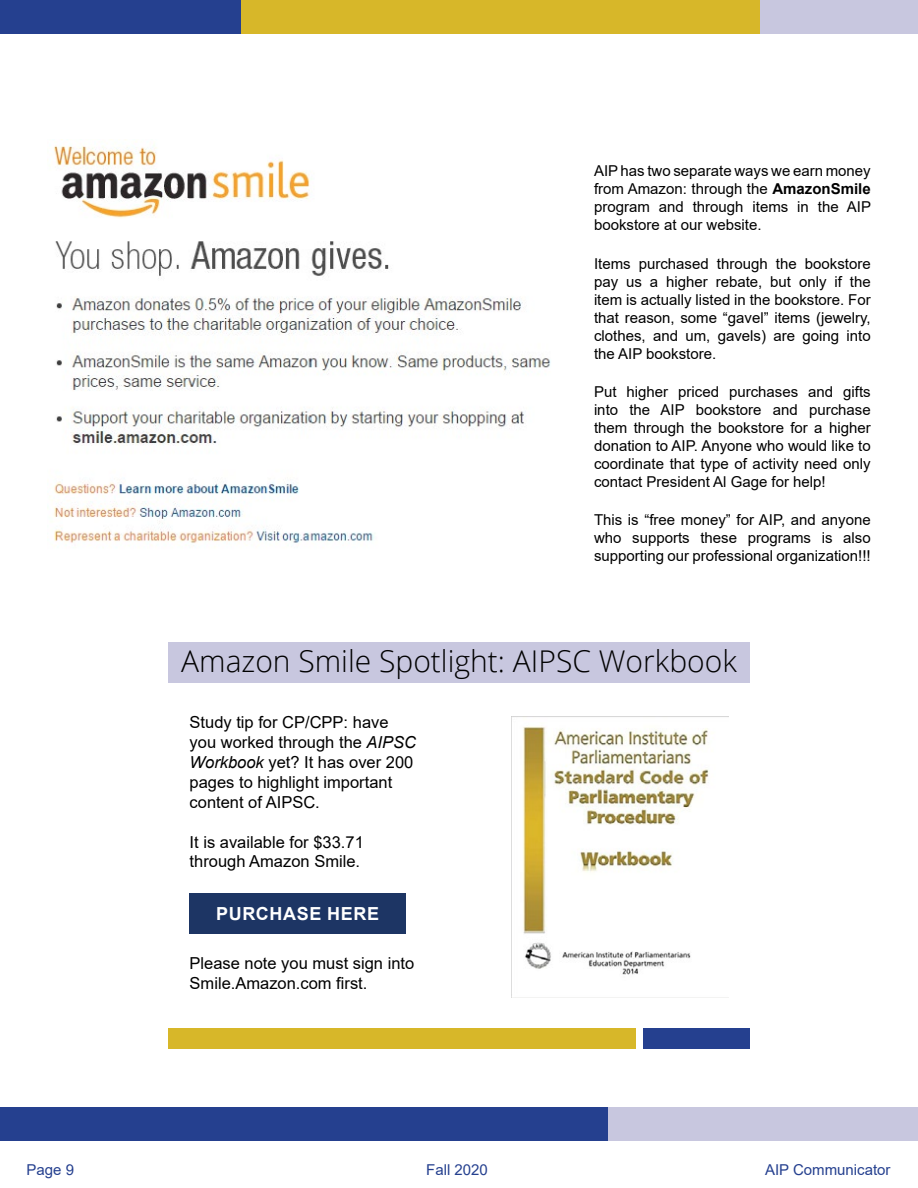
<style>
.page{position:relative;width:918px;height:1188px;background:#fff}
.page>*{position:absolute;margin:0;border:0;box-sizing:border-box;transform-origin:0 0}
.t1{font:300 30px "Open Sans";color:#000}
.t2{font:700 18px "Arial";letter-spacing:.035em;color:#fff}
.t3{font:16.5px/19.8px "Arial";color:#000}
.t4{font:15px/18px "Arial";color:#000;text-align:justify}
.t5{font:15px "Arial";color:#25408f}
.s1{font-weight:700}
.s2{font-style:italic}
</style>
<div class="page">
<img style="left:53px;top:145px;width:498px;height:398px">
<div style="left:0;top:1107px;width:608px;height:34px;background:#25408f"></div>
<div style="left:608px;top:1107px;width:310px;height:34px;background:#c8c7df"></div>
<div style="left:0;top:0;width:241px;height:34px;background:#25408f"></div>
<div style="left:760px;top:0;width:158px;height:34px;background:#c8c7df"></div>
<div style="left:241px;top:0;width:519px;height:34px;background:#d7b729"></div>
<div style="left:168px;top:642px;width:582px;height:41px;background:#c8c7df"></div>
<img style="left:511px;top:716px;width:217px;height:281px">
<div style="left:190px;top:893px;width:216px;height:41px;background:#1d3564"></div>
<div style="left:168px;top:1028px;width:468px;height:21px;background:#d7b729"></div>
<div style="left:643px;top:1028px;width:107px;height:21px;background:#25408f"></div>
<p class="t4" style="left:594px;top:162px;width:279px">AIP has two separate ways we earn money from Amazon: through the <span class="s1">AmazonSmile </span>program and through items in the AIP bookstore at our website.</p>
<p class="t4" style="left:594px;top:254px;width:278px">Items purchased through the bookstore pay us a higher rebate, but only if the item is actually listed in the bookstore. For that reason, some “gavel” items (jewelry, clothes, and um, gavels) are going into the AIP bookstore.</p>
<p class="t4" style="left:594px;top:382px;width:278px">Put higher priced purchases and gifts into the AIP bookstore and purchase them through the bookstore for a higher donation to AIP. Anyone who would like to coordinate that type of activity need only contact President Al Gage for help!</p>
<p class="t4" style="left:594px;top:511px;width:278px">This is “free money” for AIP, and anyone who supports these programs is also supporting our professional organization!!!</p>
<h1 class="t1" style="left:181px;top:640px;width:557px">Amazon Smile Spotlight: AIPSC Workbook</h1>
<p class="t3" style="left:190px;top:713px;width:228px">Study tip for CP/CPP: have you worked through the <span class="s2">AIPSC<br>Workbook</span> yet? It has over 200 pages to highlight important content of AIPSC.</p>
<p class="t3" style="left:190px;top:832px;width:176px">It is available for $33.71 through Amazon Smile.</p>
<p class="t2" style="left:216px;top:901px;width:164px">PURCHASE HERE</p>
<p class="t3" style="left:190px;top:953px;width:226px">Please note you must sign into<br>Smile.Amazon.com first.</p>
<p class="t5" style="left:27px;top:1159px;width:49px">Page 9</p>
<p class="t5" style="left:426px;top:1159px;width:63px">Fall 2020</p>
<p class="t5" style="left:765px;top:1159px;width:127px">AIP Communicator</p>
</div>
